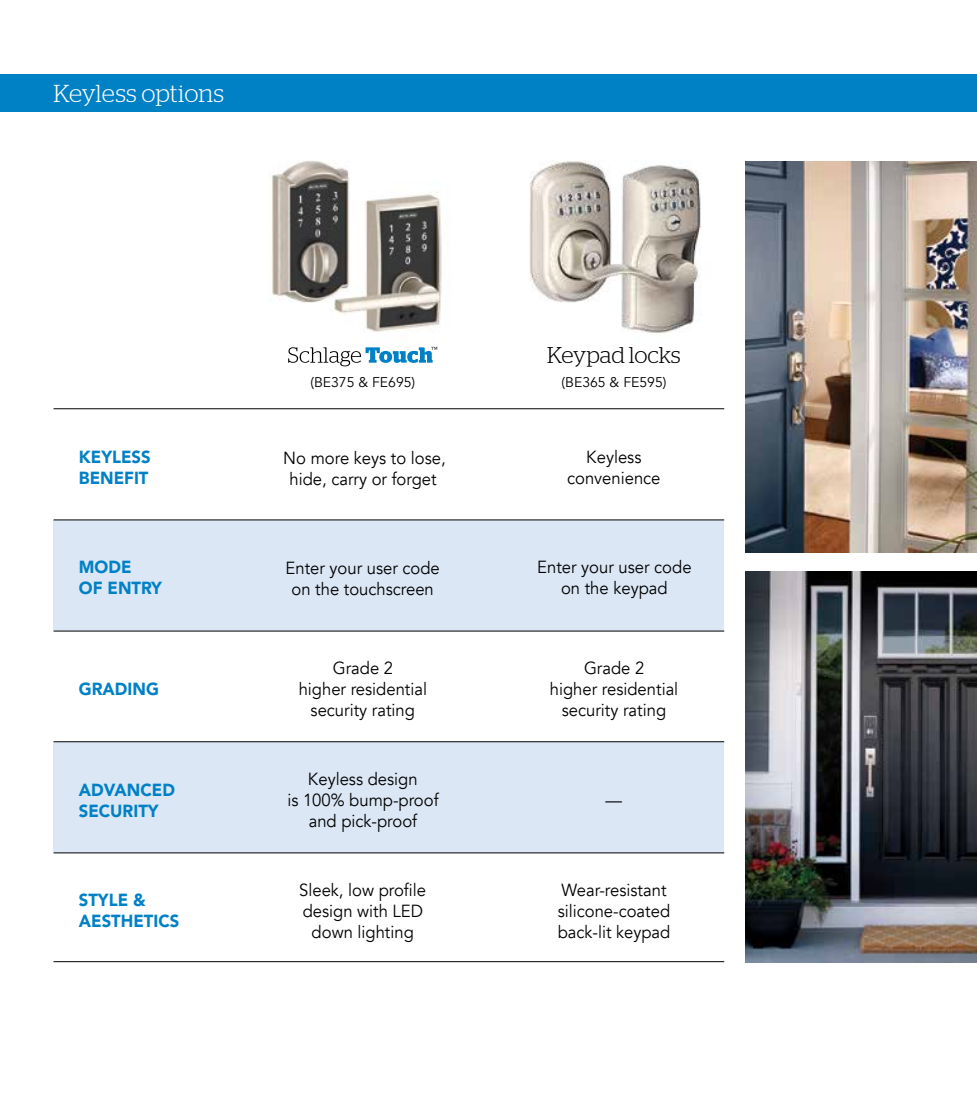
<style>
.page{position:relative;width:977px;height:1103px;background:#fff}
.page>*{position:absolute;margin:0;border:0;box-sizing:border-box;transform-origin:0 0}
.t1{font:300 24.5px "Stag";letter-spacing:.005em;color:#fff}
.t2{font:300 22.75px "Stag";letter-spacing:-.01em;color:#000}
.t3{font:17.5px/21px "Avenir";color:#000;text-align:center;scale:.95 1}
.t4{font:900 17.5px/21px "Avenir";color:#0081c6;scale:.95 1}
.t5{font:14px "Avenir";color:#000}
</style>
<div class="page">
<div style="left:54px;top:742px;width:670px;height:110px;background:#dbe7f5"></div>
<div style="left:54px;top:520px;width:670px;height:110px;background:#dbe7f5"></div>
<hr style="left:54px;top:852px;width:670px;height:1px;background:#000">
<hr style="left:54px;top:961px;width:670px;height:1px;background:#000">
<hr style="left:54px;top:630px;width:670px;height:1px;background:#000">
<hr style="left:54px;top:741px;width:670px;height:1px;background:#000">
<hr style="left:54px;top:519px;width:670px;height:1px;background:#000">
<hr style="left:54px;top:408px;width:670px;height:1px;background:#000">
<div style="left:0;top:74px;width:976px;height:38px;background:#0081c6"></div>
<img style="left:529px;top:160px;width:172px;height:173px">
<img style="left:271px;top:160px;width:171px;height:190px">
<svg style="left:288px;top:347px;width:149px;height:19px"></svg>
<img style="left:745px;top:571px;width:231px;height:391px">
<img style="left:745px;top:162px;width:231px;height:391px">
<h1 class="t1" style="left:54px;top:79px;width:172px">Keyless options</h1>
<p class="t4" style="left:79px;top:445px;width:77px">KEYLESS<br>BENEFIT</p>
<p class="t4" style="left:79px;top:556px;width:89px">MODE<br>OF ENTRY</p>
<p class="t4" style="left:79px;top:677px;width:86px">GRADING</p>
<p class="t4" style="left:79px;top:778px;width:103px">ADVANCED<br>SECURITY</p>
<p class="t4" style="left:79px;top:888px;width:107px">STYLE &amp;<br>AESTHETICS</p>
<p class="t5" style="left:310px;top:374px;width:106px">(BE375 &amp; FE695)</p>
<p class="t3" style="left:283px;top:447px;width:172px">No more keys to lose, hide, carry or forget</p>
<p class="t3" style="left:285px;top:557px;width:164px">Enter your user code on the touchscreen</p>
<p class="t3" style="left:299px;top:658px;width:137px">Grade 2<br>higher residential security rating</p>
<p class="t3" style="left:287px;top:769px;width:161px">Keyless design<br>is 100% bump-proof and pick-proof</p>
<p class="t3" style="left:299px;top:879px;width:135px">Sleek, low profile design with LED down lighting</p>
<h2 class="t2" style="left:547px;top:342px;width:135px">Keypad locks</h2>
<p class="t5" style="left:561px;top:374px;width:106px">(BE365 &amp; FE595)</p>
<p class="t3" style="left:567px;top:447px;width:100px">Keyless convenience</p>
<p class="t3" style="left:537px;top:557px;width:164px">Enter your user code on the keypad</p>
<p class="t3" style="left:550px;top:657px;width:137px">Grade 2<br>higher residential security rating</p>
<p class="t3" style="left:605px;top:789px;width:19px">—</p>
<p class="t3" style="left:557px;top:879px;width:120px;text-align:left">Wear-resistant silicone-coated back-lit keypad</p>
</div>
